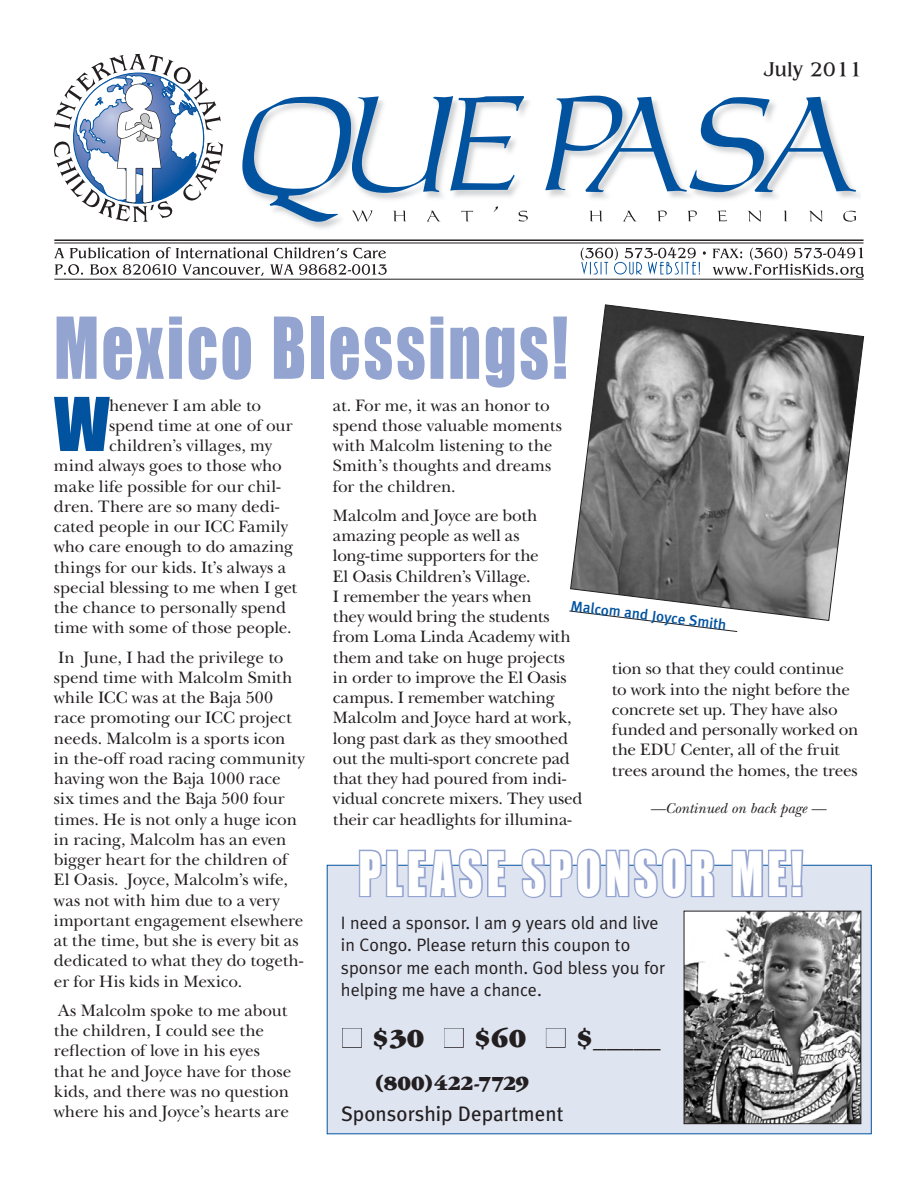
<style>
.page{position:relative;width:918px;height:1188px;background:#fff}
.page>*{position:absolute;margin:0;border:0;box-sizing:border-box;transform-origin:0 0}
.Headline_01{font:78.75px "Impact";letter-spacing:.04em;color:#94a4d0;scale:.8 1}
.Body_Text-Drop_Cap{font:68.55px "Impact";color:#0153a0}
.Body_Text{font:56.25px "Impact";letter-spacing:.095em;color:#fff;scale:.8 1}
.Sponsor_Coupon-Check{font:900 27px "Garamond";color:#231f20}
.Sponsor_Coupon-800{font:21px "Meta Plus";color:#231f20}
.Sponsor_Coupon-800-2{font:900 21px "Garamond";letter-spacing:-.035em;color:#231f20}
.QP_Issue_Date{font:21px "Bangle Normal";color:#231f20}
.t1{font:18px/22.5px "Meta Plus Normal";color:#231f20}
.Body_Text-2{font:17.25px/20.2px "New Baskerville";letter-spacing:-.01em;color:#231f20}
.Body_Text-Drop_Cap-2{font:17.25px "New Baskerville";color:#231f20}
.Continued{font:italic 15px "New Baskerville";color:#231f20}
.Photo_Captions{font:500 15px "Meta Plus";color:#0153a0}
.s1{color:#dfe4f1}
</style>
<div class="page">
<div style="left:327px;top:865px;width:545px;height:269px;background:#dfe4f1;border:1px solid #0153a0"></div>
<svg style="left:357px;top:848px;width:151px;height:50px"></svg>
<svg style="left:519px;top:848px;width:198px;height:50px"></svg>
<svg style="left:730px;top:849px;width:75px;height:49px"></svg>
<img style="left:686px;top:913px;width:173px;height:209px">
<div style="left:684px;top:911px;width:177px;height:213px;border:1px solid #231f20"></div>
<div style="left:342px;top:1028px;width:20px;height:20px;border:1px solid #231f20"></div>
<div style="left:444px;top:1028px;width:20px;height:20px;border:1px solid #231f20"></div>
<div style="left:546px;top:1028px;width:20px;height:20px;border:1px solid #231f20"></div>
<svg style="left:570px;top:304px;width:294px;height:317px"></svg>
<svg style="left:569px;top:611px;width:169px;height:21px"></svg>
<img style="left:303px;top:100px;width:558px;height:129px">
<hr style="left:54px;top:239px;width:810px;height:2px;background:#231f20">
<hr style="left:54px;top:243px;width:810px;height:1px;background:#231f20">
<hr style="left:54px;top:279px;width:810px;height:1px;background:#231f20">
<svg style="left:54px;top:248px;width:10px;height:10px"></svg>
<svg style="left:70px;top:247px;width:80px;height:11px"></svg>
<svg style="left:156px;top:247px;width:112px;height:11px"></svg>
<svg style="left:274px;top:247px;width:73px;height:11px"></svg>
<svg style="left:353px;top:248px;width:33px;height:10px"></svg>
<svg style="left:55px;top:264px;width:28px;height:11px"></svg>
<svg style="left:90px;top:264px;width:27px;height:11px"></svg>
<svg style="left:123px;top:264px;width:53px;height:11px"></svg>
<svg style="left:182px;top:264px;width:82px;height:12px"></svg>
<svg style="left:270px;top:264px;width:117px;height:11px"></svg>
<svg style="left:713px;top:247px;width:151px;height:31px"></svg>
<svg style="left:581px;top:247px;width:125px;height:28px"></svg>
<svg style="left:589px;top:211px;width:13px;height:10px"></svg>
<svg style="left:623px;top:211px;width:14px;height:10px"></svg>
<svg style="left:657px;top:210px;width:10px;height:11px"></svg>
<svg style="left:688px;top:210px;width:9px;height:11px"></svg>
<svg style="left:717px;top:211px;width:10px;height:10px"></svg>
<svg style="left:748px;top:211px;width:13px;height:11px"></svg>
<svg style="left:784px;top:211px;width:3px;height:10px"></svg>
<svg style="left:809px;top:211px;width:13px;height:11px"></svg>
<svg style="left:843px;top:211px;width:13px;height:11px"></svg>
<svg style="left:242px;top:96px;width:286px;height:126px"></svg>
<svg style="left:545px;top:96px;width:311px;height:96px"></svg>
<svg style="left:54px;top:54px;width:169px;height:168px"></svg>
<p class="QP_Issue_Date" style="left:764px;top:56px;width:100px">July 2011</p>
<p class="Headline_01" style="left:54px;top:299px;width:644px">Mexico Blessings!</p>
<p class="Body_Text-Drop_Cap" style="left:54px;top:382px;width:57px">W</p>
<p class="Body_Text-Drop_Cap-2" style="left:109px;top:395px;width:154px">henever I am able to</p>
<p class="Body_Text-2" style="left:333px;top:395px;width:231px">at. For me, it was an honor to spend those valuable moments with Malcolm listening to the<br>Smith’s thoughts and dreams for the children.</p>
<p class="Body_Text-2" style="left:333px;top:505px;width:251px">Malcolm and Joyce are both amazing people as well as long-time supporters for the<br>El Oasis Children’s Village.<br>I remember the years when<br>they would bring the students from Loma Linda Academy with them and take on huge projects in order to improve the El Oasis campus. I remember watching<br>Malcolm and Joyce hard at work, long past dark as they smoothed out the multi-sport concrete pad that they had poured from indi&shy;vidual concrete mixers. They used their car headlights for illumina-</p>
<p class="Body_Text-Drop_Cap-2" style="left:109px;top:415px;width:185px">spend time at one of our</p>
<p class="Body_Text-Drop_Cap-2" style="left:109px;top:435px;width:164px">children’s villages, my</p>
<p class="Body_Text-Drop_Cap-2" style="left:54px;top:456px;width:229px">mind always goes to those who</p>
<p class="Body_Text-Drop_Cap-2" style="left:54px;top:476px;width:228px">make life possible for our chil-</p>
<p class="Body_Text-Drop_Cap-2" style="left:54px;top:496px;width:227px">dren. There are so many dedi-</p>
<p class="Body_Text-Drop_Cap-2" style="left:54px;top:516px;width:236px">cated people in our ICC Family</p>
<p class="Body_Text-Drop_Cap-2" style="left:54px;top:537px;width:241px">who care enough to do amazing</p>
<p class="Body_Text-Drop_Cap-2" style="left:54px;top:557px;width:233px">things for our kids. It’s always a</p>
<p class="Body_Text-Drop_Cap-2" style="left:54px;top:577px;width:245px">special blessing to me when I get</p>
<p class="Body_Text-Drop_Cap-2" style="left:54px;top:597px;width:234px">the chance to personally spend</p>
<p class="Body_Text-Drop_Cap-2" style="left:54px;top:618px;width:239px">time with some of those people.</p>
<p class="Body_Text-2" style="left:54px;top:647px;width:252px">In June, I had the privilege to spend time with Malcolm Smith while ICC was at the Baja 500 race promoting our ICC project needs. Malcolm is a sports icon in the-off road racing community having won the Baja 1000 race six times and the Baja 500 four times. He is not only a huge icon in racing, Malcolm has an even bigger heart for the children of<br>El Oasis. Joyce, Malcolm’s wife, was not with him due to a very important engagement elsewhere at the time, but she is every bit as dedicated to what they do togeth&shy;er for His kids in Mexico.</p>
<p class="Body_Text-2" style="left:54px;top:1000px;width:239px">As Malcolm spoke to me about the children, I could see the reflection of love in his eyes that he and Joyce have for those kids, and there was no question where his and Joyce’s hearts are</p>
<p class="Photo_Captions" style="left:572px;top:597px;width:158px;rotate:7deg">Malcom and Joyce Smith</p>
<p class="Body_Text-2" style="left:612px;top:659px;width:248px">tion so that they could continue to work into the night before the concrete set up. They have also funded and personally worked on the EDU Center, all of the fruit trees around the homes, the trees</p>
<p class="Continued" style="left:650px;top:799px;width:177px">—Continued on back page —</p>
<p class="Body_Text" style="left:358px;top:839px;width:557px">PLEASE SPONSOR ME!</p>
<p class="t1" style="left:341px;top:911px;width:326px">I need a sponsor. I am 9 years old and live in Congo. Please return this coupon to sponsor me each month. God bless you for helping me have a chance.</p>
<p class="Sponsor_Coupon-Check" style="left:342px;top:1024px;width:320px"><span class="s1">■</span> $30 <span class="s1">■</span> $60 <span class="s1">■</span> $_____</p>
<p class="Sponsor_Coupon-800-2" style="left:376px;top:1072px;width:155px">(800)422-7729</p>
<p class="Sponsor_Coupon-800" style="left:341px;top:1102px;width:224px">Sponsorship Department</p>
</div>
